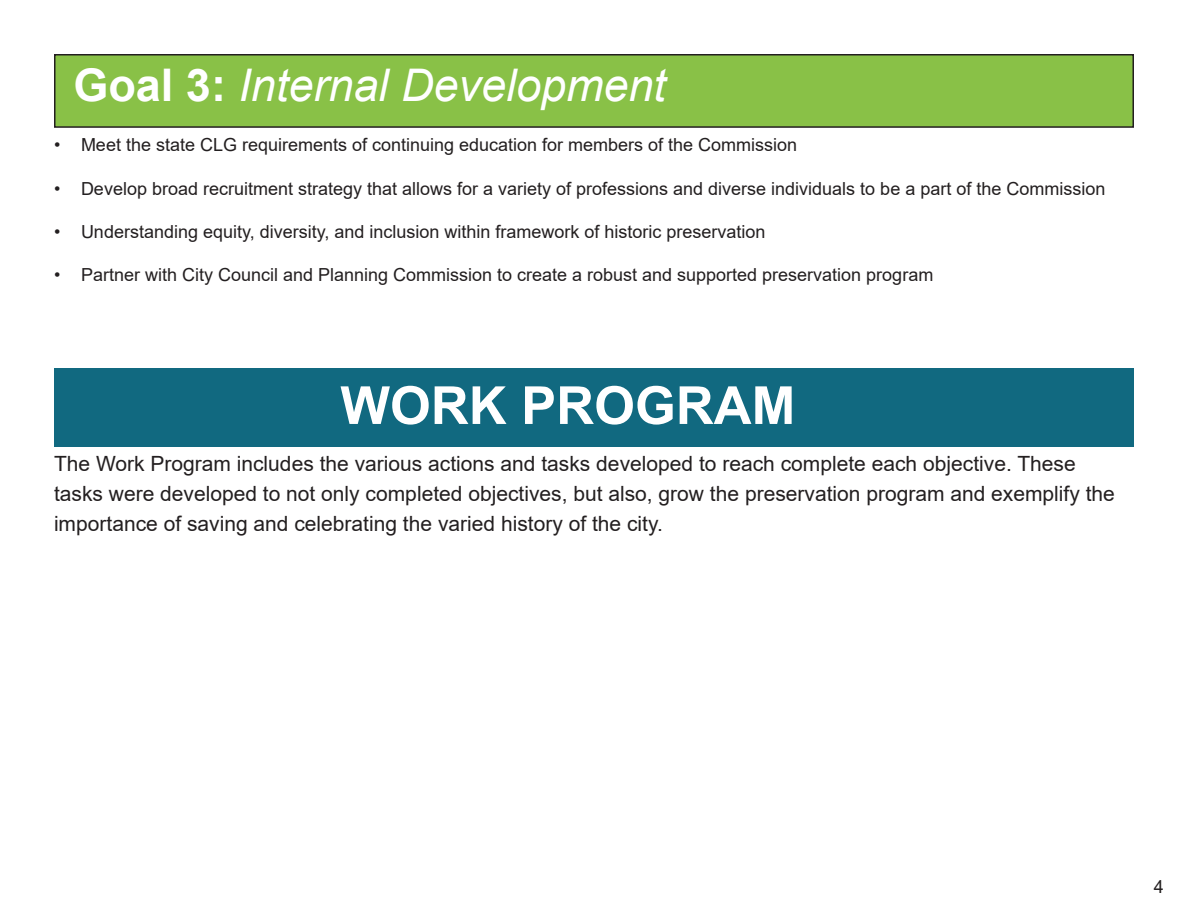
<style>
.page{position:relative;width:1188px;height:918px;background:#fff}
.page>*{position:absolute;margin:0;border:0;box-sizing:border-box;transform-origin:0 0}
.t1{font:700 52.5px "Arial";color:#fff}
.t2{font:italic 45px "Arial";color:#fff}
.t3{font:21px/30px "Arial";color:#231f20}
.t4{font:18px "Arial";color:#231f20}
.s1{font-weight:700;font-style:normal}
</style>
<div class="page">
<div style="left:54px;top:368px;width:1080px;height:79px;background:#116980"></div>
<div style="left:55px;top:55px;width:1078px;height:72px;background:#89c147"></div>
<div style="left:54px;top:54px;width:1080px;height:74px;border:2px solid #231f20"></div>
<p class="t2" style="left:73px;top:56px;width:594px"><span class="s1">Goal 3:</span> Internal Development</p>
<p class="t4" style="left:54px;top:133px;width:745px">• Meet the state CLG requirements of continuing education for members of the Commission</p>
<p class="t4" style="left:54px;top:176px;width:1053px">• Develop broad recruitment strategy that allows for a variety of professions and diverse individuals to be a part of the Commission</p>
<p class="t4" style="left:54px;top:219px;width:713px">• Understanding equity, diversity, and inclusion within framework of historic preservation</p>
<p class="t4" style="left:54px;top:262px;width:881px">• Partner with City Council and Planning Commission to create a robust and supported preservation program</p>
<p class="t1" style="left:340px;top:369px;width:456px">WORK PROGRAM</p>
<p class="t3" style="left:54px;top:448px;width:1062px">The Work Program includes the various actions and tasks developed to reach complete each objective. These tasks were developed to not only completed objectives, but also, grow the preservation program and exemplify the importance of saving and celebrating the varied history of the city.</p>
<p class="t4" style="left:1154px;top:875px;width:12px">4</p>
</div>
